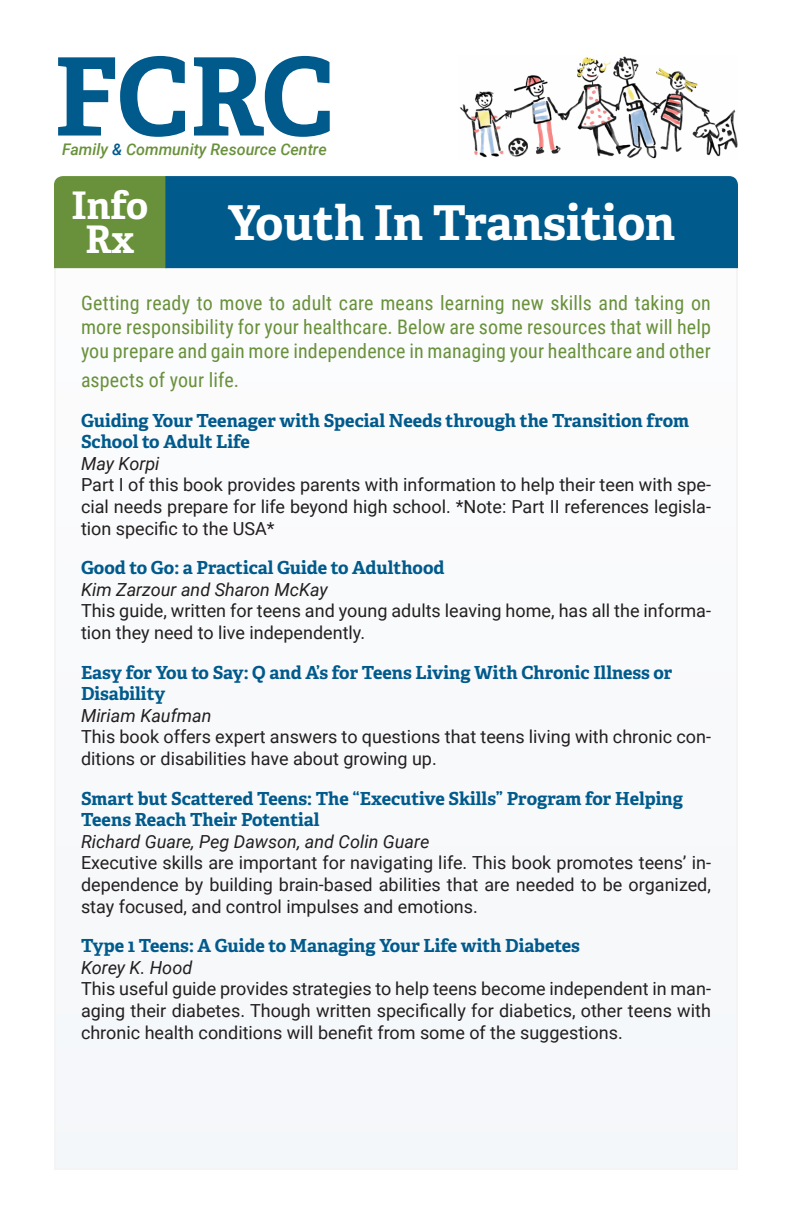
<style>
.page{position:relative;width:792px;height:1224px;background:#fff}
.page>*{position:absolute;margin:0;border:0;box-sizing:border-box;transform-origin:0 0}
.FCRC_Logo{font:700 108px "Adelle Basic";color:#005a8c}
.Rx_Title{font:700 48px "Adelle Basic";color:#fff}
.INFO_Rx{font:700 38px "Adelle Basic";color:#fff}
.RX_Intro{font:20px/24px "Roboto Condensed";letter-spacing:.01em;color:#69913b;text-align:justify}
.Description{font:18px/21.6px "Roboto";color:#231f20;text-align:justify}
.Resource_Title{font:700 18px/21.6px "Adelle Basic";color:#005a8c}
.Author{font:italic 18px "Roboto";color:#231f20}
.FCRC_Tagline{font:italic 500 16px "Roboto";color:#69913b}
.s1{color:#005a8c}
</style>
<div class="page">
<img style="left:459px;top:56px;width:279px;height:103px">
<div style="left:55px;top:239px;width:682px;height:930px;background:#f8f9fb"></div>
<div style="left:54px;top:176px;width:111px;height:92px;background:#69913b"></div>
<div style="left:165px;top:176px;width:573px;height:92px;background:#005a8c"></div>
<p class="FCRC_Logo" style="left:54px;top:28px;width:282px">FCRC</p>
<p class="FCRC_Tagline" style="left:62px;top:138px;width:266px">Family <span class="s1">&amp;</span> Community Resource Centre</p>
<p class="INFO_Rx" style="left:72px;top:182px;width:78px">Info</p>
<p class="INFO_Rx" style="left:85px;top:216px;width:51px">Rx</p>
<p class="Rx_Title" style="left:228px;top:193px;width:449px">Youth In Transition</p>
<p class="RX_Intro" style="left:81px;top:290px;width:632px">Getting ready to move to adult care means learning new skills and taking on more responsibility for your healthcare. Below are some resources that will help you prepare and gain more independence in managing your healthcare and other</p>
<p class="RX_Intro" style="left:81px;top:367px;width:160px">aspects of your life.</p>
<p class="Resource_Title" style="left:81px;top:409px;width:610px">Guiding Your Teenager with Special Needs through the Transition from<br>School to Adult Life</p>
<p class="Author" style="left:81px;top:451px;width:80px">May Korpi</p>
<p class="Description" style="left:81px;top:473px;width:632px">Part I of this book provides parents with information to help their teen with spe&shy;cial needs prepare for life beyond high school. *Note: Part II references legisla&shy;tion specific to the USA*</p>
<p class="Resource_Title" style="left:81px;top:557px;width:365px">Good to Go: a Practical Guide to Adulthood</p>
<p class="Author" style="left:81px;top:577px;width:248px">Kim Zarzour and Sharon McKay</p>
<p class="Description" style="left:81px;top:599px;width:632px">This guide, written for teens and young adults leaving home, has all the informa&shy;tion they need to live independently.</p>
<p class="Resource_Title" style="left:81px;top:661px;width:593px">Easy for You to Say: Q and A’s for Teens Living With Chronic Illness or<br>Disability</p>
<p class="Author" style="left:81px;top:703px;width:132px">Miriam Kaufman</p>
<p class="Description" style="left:81px;top:725px;width:632px">This book offers expert answers to questions that teens living with chronic con&shy;ditions or disabilities have about growing up.</p>
<p class="Resource_Title" style="left:81px;top:787px;width:604px">Smart but Scattered Teens: The “Executive Skills” Program for Helping<br>Teens Reach Their Potential</p>
<p class="Author" style="left:81px;top:829px;width:350px">Richard Guare, Peg Dawson, and Colin Guare</p>
<p class="Description" style="left:81px;top:851px;width:632px">Executive skills are important for navigating life. This book promotes teens’ in&shy;dependence by building brain-based abilities that are needed to be organized, stay focused, and control impulses and emotions.</p>
<p class="Resource_Title" style="left:81px;top:935px;width:500px">Type 1 Teens: A Guide to Managing Your Life with Diabetes</p>
<p class="Author" style="left:81px;top:955px;width:113px">Korey K. Hood</p>
<p class="Description" style="left:81px;top:977px;width:632px">This useful guide provides strategies to help teens become independent in man&shy;aging their diabetes. Though written specifically for diabetics, other teens with chronic health conditions will benefit from some of the suggestions.</p>
</div>
